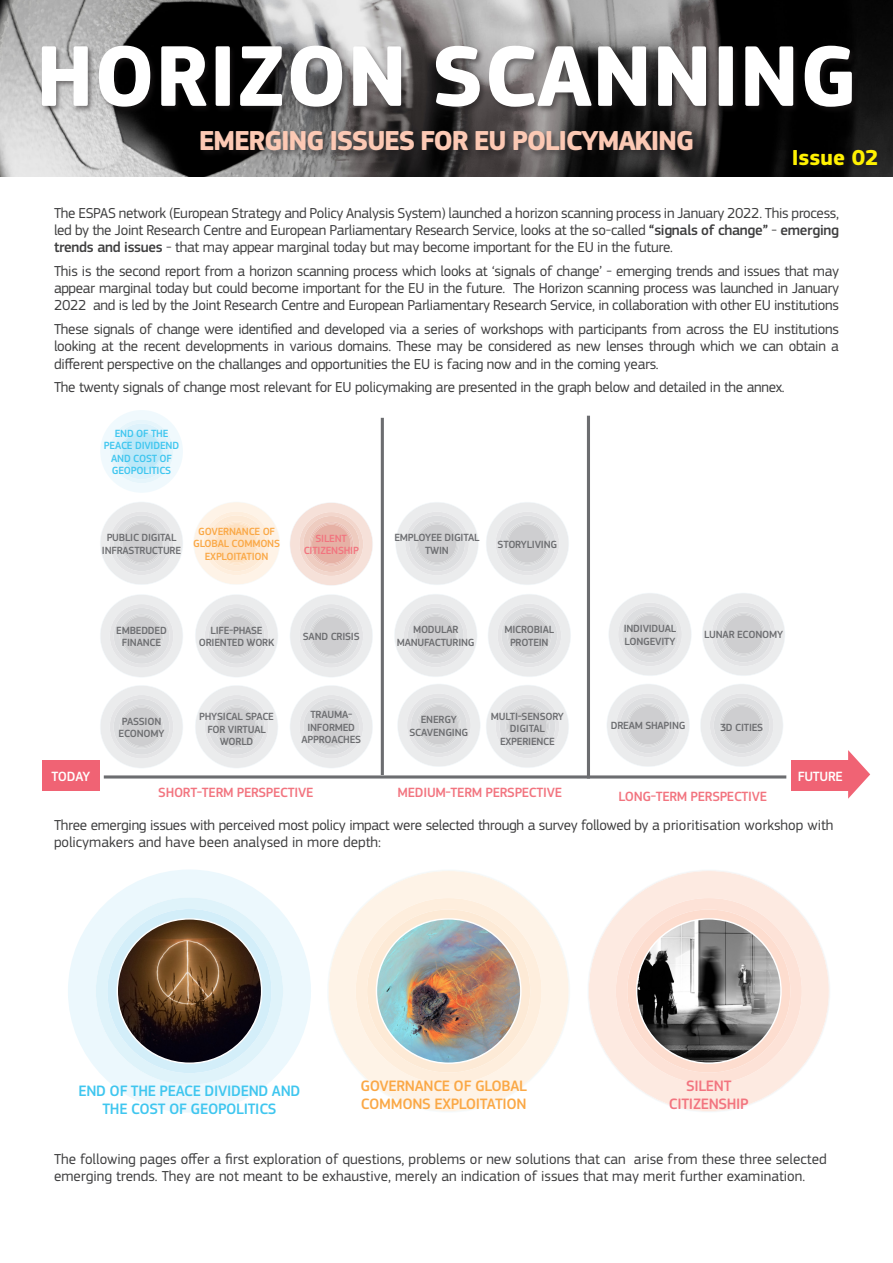
<style>
.page{position:relative;width:893px;height:1263px;background:#fff}
.page>*{position:absolute;margin:0;border:0;box-sizing:border-box;transform-origin:0 0}
.t1{font:700 89.55px "EC Square Sans Pro";color:#fff}
.t2{font:700 28.5px "EC Square Sans Pro";letter-spacing:-.05em;color:#fcc9b4}
.t3{font:700 22.5px "EC Square Sans Pro";color:#fff101}
.List_Paragraph{font:500 15.75px/18px "EC Square Sans Pro";letter-spacing:-.02em;color:#3fc6ef;text-align:center}
.List_Paragraph-2{font:500 15.75px "EC Square Sans Pro";letter-spacing:-.02em;color:#faa846}
.List_Paragraph-3{font:500 15.75px "EC Square Sans Pro";letter-spacing:-.02em;color:#f2747f}
.t4{font:15px/17.2px "EC Square Sans Pro";letter-spacing:-.02em;color:#3e3e3f;text-align:justify}
.t5{font:15px/17.2px "EC Square Sans Pro";color:#3e3e3f}
.List_Paragraph-4{font:500 13.95px "EC Square Sans Pro";letter-spacing:-.02em;color:#f2747f}
.List_Paragraph-5{font:500 13.95px "EC Square Sans Pro";letter-spacing:-.02em;color:#fff}
.List_Paragraph-6{font:500 10.8px/12.5px "EC Square Sans Pro";letter-spacing:-.02em;color:#6c6d70;text-align:center}
.List_Paragraph-7{font:500 10.8px/12.5px "EC Square Sans Pro";letter-spacing:-.02em;color:#3fc6ef;text-align:center}
.List_Paragraph-8{font:500 10.8px/12.5px "EC Square Sans Pro";letter-spacing:-.02em;color:#faa846;text-align:center}
.List_Paragraph-9{font:500 10.8px/12.5px "EC Square Sans Pro";letter-spacing:-.02em;color:#f2747f;text-align:center}
.s1{font-weight:500}
</style>
<div class="page">
<img style="left:0;top:0;width:893px;height:176px">
<div style="left:41px;top:45px;width:818px;height:70px;background:#231f20;opacity:.5"></div>
<div style="left:199px;top:129px;width:501px;height:29px;background:#231f20;opacity:.5"></div>
<svg style="left:68px;top:870px;width:243px;height:242px"></svg>
<svg style="left:96px;top:897px;width:187px;height:188px;background:#e2f4fb"></svg>
<img style="left:117px;top:919px;width:145px;height:144px;border-radius:72px">
<svg style="left:328px;top:871px;width:241px;height:241px"></svg>
<img style="left:376px;top:919px;width:145px;height:144px;border-radius:71px">
<svg style="left:588px;top:870px;width:242px;height:242px"></svg>
<img style="left:637px;top:919px;width:144px;height:144px;border-radius:72px">
<svg style="left:290px;top:502px;width:83px;height:84px"></svg>
<svg style="left:100px;top:410px;width:83px;height:83px"></svg>
<div style="left:122px;top:432px;width:39px;height:39px;background:#bce8f8;border-radius:50%"></div>
<hr style="left:104px;top:775px;width:682px;height:3px;background:#6c6d70">
<hr style="left:381px;top:418px;width:3px;height:357px;background:#6c6d70">
<hr style="left:587px;top:416px;width:3px;height:362px;background:#6c6d70">
<svg style="left:290px;top:685px;width:83px;height:83px"></svg>
<svg style="left:195px;top:685px;width:83px;height:83px"></svg>
<svg style="left:100px;top:685px;width:83px;height:83px"></svg>
<svg style="left:290px;top:594px;width:83px;height:83px"></svg>
<svg style="left:195px;top:594px;width:83px;height:83px"></svg>
<svg style="left:100px;top:594px;width:83px;height:83px"></svg>
<svg style="left:486px;top:502px;width:83px;height:83px"></svg>
<svg style="left:397px;top:684px;width:172px;height:84px"></svg>
<svg style="left:488px;top:594px;width:83px;height:83px"></svg>
<svg style="left:394px;top:594px;width:83px;height:83px"></svg>
<svg style="left:396px;top:502px;width:83px;height:83px"></svg>
<svg style="left:700px;top:684px;width:83px;height:83px"></svg>
<svg style="left:607px;top:684px;width:83px;height:83px"></svg>
<svg style="left:702px;top:593px;width:83px;height:83px"></svg>
<svg style="left:609px;top:593px;width:83px;height:83px"></svg>
<svg style="left:194px;top:502px;width:86px;height:82px"></svg>
<div style="left:42px;top:760px;width:58px;height:31px;background:#f06374"></div>
<div style="left:792px;top:760px;width:57px;height:31px;background:#f06374"></div>
<svg style="left:848px;top:750px;width:22px;height:49px"></svg>
<svg style="left:100px;top:502px;width:83px;height:83px"></svg>
<div style="left:792px;top:148px;width:92px;height:25px;background:#231f20;opacity:.5"></div>
<p class="t1" style="left:36px;top:23px;width:823px">HORIZON SCANNING</p>
<p class="t2" style="left:199px;top:123px;width:497px">EMERGING ISSUES FOR EU POLICYMAKING</p>
<p class="t3" style="left:792px;top:144px;width:88px">Issue 02</p>
<p class="t4" style="left:54px;top:204px;width:787px">The ESPAS network (European Strategy and Policy Analysis System) launched a horizon scanning process in January 2022. This process, led by the Joint Research Centre and European Parliamentary Research Service, looks at the so-called <span class="s1">“signals of change”</span> - <span class="s1">emerging trends and issues</span> - that may appear marginal today but may become important for the EU in the future.</p>
<p class="t4" style="left:54px;top:262px;width:787px">This is the second report from a horizon scanning process which looks at ‘signals of change’ - emerging trends and issues that may appear marginal today but could become important for the EU in the future. The Horizon scanning process was launched in January 2022 and is led by the Joint Research Centre and European Parliamentary Research Service, in collaboration with other EU institutions</p>
<p class="t4" style="left:54px;top:321px;width:786px">These signals of change were identified and developed via a series of workshops with participants from across the EU institutions looking at the recent developments in various domains. These may be considered as new lenses through which we can obtain a different perspective on the challanges and opportunities the EU is facing now and in the coming years.</p>
<p class="t4" style="left:54px;top:379px;width:732px">The twenty signals of change most relevant for EU policymaking are presented in the graph below and detailed in the annex.</p>
<p class="List_Paragraph-7" style="left:104px;top:427px;width:77px">END OF THE<br>PEACE DIVIDEND<br>AND COST OF<br>GEOPOLITICS</p>
<p class="List_Paragraph-6" style="left:102px;top:531px;width:81px">PUBLIC DIGITAL<br>INFRASTRUCTURE</p>
<p class="List_Paragraph-8" style="left:193px;top:525px;width:88px">GOVERNANCE OF<br>GLOBAL COMMONS<br>EXPLOITATION</p>
<p class="List_Paragraph-9" style="left:304px;top:532px;width:57px">SILENT<br>CITIZENSHIP</p>
<p class="List_Paragraph-6" style="left:394px;top:532px;width:87px">EMPLOYEE DIGITAL<br>TWIN</p>
<p class="List_Paragraph-6" style="left:498px;top:538px;width:61px">STORYLIVING</p>
<p class="List_Paragraph-6" style="left:116px;top:624px;width:52px">EMBEDDED<br>FINANCE</p>
<p class="List_Paragraph-6" style="left:199px;top:624px;width:77px">LIFE-PHASE<br>ORIENTED WORK</p>
<p class="List_Paragraph-6" style="left:303px;top:630px;width:58px">SAND CRISIS</p>
<p class="List_Paragraph-6" style="left:397px;top:624px;width:79px">MODULAR<br>MANUFACTURING</p>
<p class="List_Paragraph-6" style="left:504px;top:624px;width:51px">MICROBIAL<br>PROTEIN</p>
<p class="List_Paragraph-6" style="left:624px;top:623px;width:54px;text-align:left">INDIVIDUAL<br>LONGEVITY</p>
<p class="List_Paragraph-6" style="left:704px;top:629px;width:81px">LUNAR ECONOMY</p>
<p class="List_Paragraph-6" style="left:119px;top:715px;width:48px">PASSION<br>ECONOMY</p>
<p class="List_Paragraph-6" style="left:199px;top:711px;width:76px">PHYSICAL SPACE<br>FOR VIRTUAL<br>WORLD</p>
<p class="List_Paragraph-6" style="left:301px;top:709px;width:61px">TRAUMA-<br>INFORMED<br>APPROACHES</p>
<p class="List_Paragraph-6" style="left:410px;top:713px;width:60px">ENERGY<br>SCAVENGING</p>
<p class="List_Paragraph-6" style="left:491px;top:710px;width:75px">MULTI-SENSORY<br>DIGITAL<br>EXPERIENCE</p>
<p class="List_Paragraph-6" style="left:611px;top:720px;width:76px">DREAM SHAPING</p>
<p class="List_Paragraph-6" style="left:720px;top:722px;width:45px">3D CITIES</p>
<p class="List_Paragraph-5" style="left:52px;top:768px;width:40px">TODAY</p>
<p class="List_Paragraph-5" style="left:798px;top:768px;width:47px">FUTURE</p>
<p class="List_Paragraph-4" style="left:158px;top:784px;width:157px">SHORT-TERM PERSPECTIVE</p>
<p class="List_Paragraph-4" style="left:398px;top:784px;width:166px">MEDIUM-TERM PERSPECTIVE</p>
<p class="List_Paragraph-4" style="left:618px;top:788px;width:150px">LONG-TERM PERSPECTIVE</p>
<p class="t4" style="left:54px;top:816px;width:781px">Three emerging issues with perceived most policy impact were selected through a survey followed by a prioritisation workshop with policymakers and have been analysed in more depth:</p>
<p class="List_Paragraph" style="left:78px;top:1082px;width:224px">END OF THE PEACE DIVIDEND AND<br>THE COST OF GEOPOLITICS</p>
<p class="List_Paragraph-2" style="left:360px;top:1077px;width:168px">GOVERNANCE OF GLOBAL</p>
<p class="List_Paragraph-2" style="left:361px;top:1095px;width:167px">COMMONS EXPLOITATION</p>
<p class="List_Paragraph-3" style="left:686px;top:1077px;width:47px">SILENT</p>
<p class="List_Paragraph-3" style="left:669px;top:1095px;width:81px">CITIZENSHIP</p>
<p class="t5" style="left:54px;top:1150px;width:774px">The following pages offer a first exploration of questions, problems or new solutions that can arise from these three selected emerging trends. They are not meant to be exhaustive, merely an indication of issues that may merit further examination.</p>
</div>
